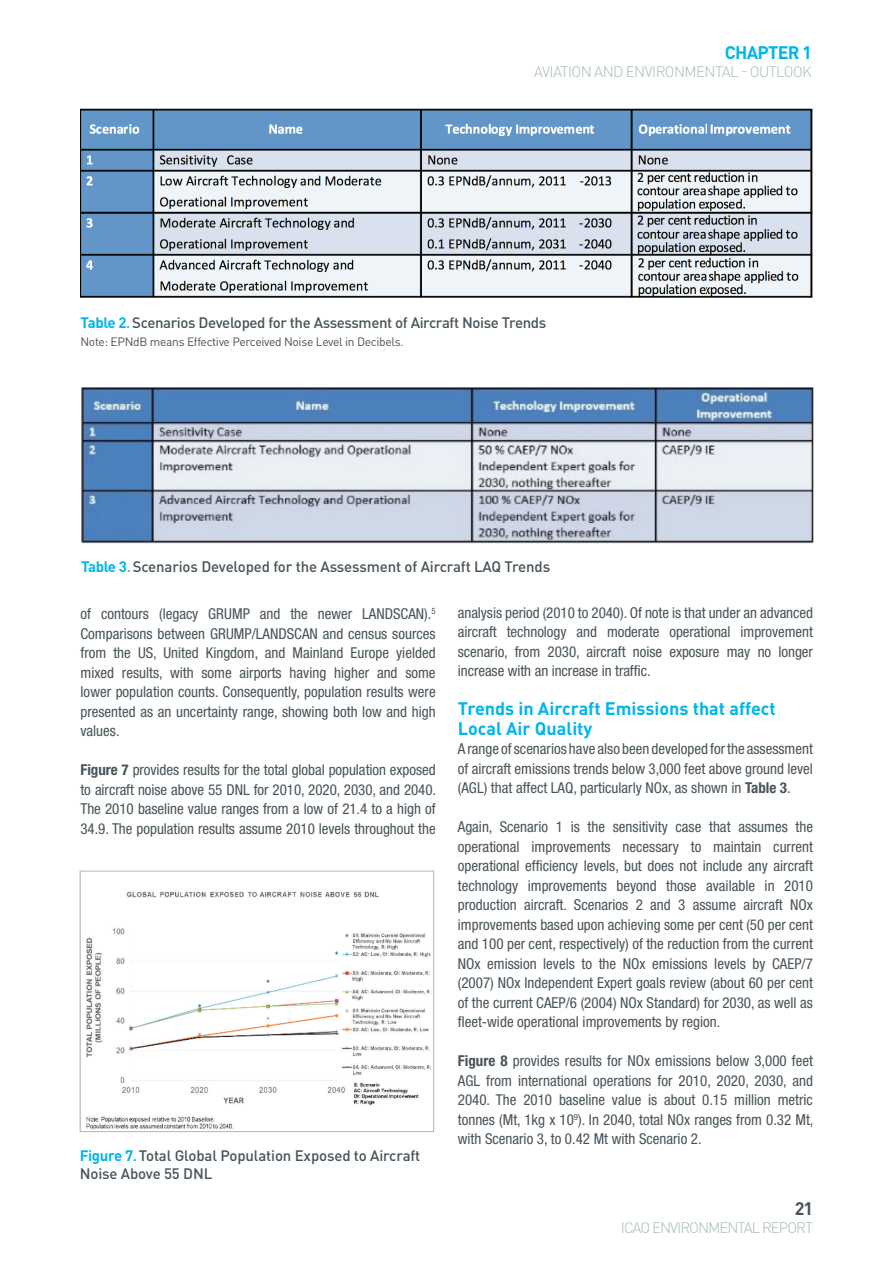
<style>
.page{position:relative;width:893px;height:1263px;background:#fff}
.page>*{position:absolute;margin:0;border:0;box-sizing:border-box;transform-origin:0 0}
.t1{font:700 18px/19.5px "DIN Pro";color:#02b5eb}
.t2{font:700 18px "DIN Pro";letter-spacing:-.04em;color:#02b5eb}
.t3{font:700 18px "DIN Pro";color:#475359}
.t4{font:condensed 15px/19.5px "Helvetica Neue";color:#475359;text-align:justify}
.t5{font:500 15px/18px "DIN Pro";letter-spacing:-.015em;color:#475359}
.t6{font:300 15px "DIN Pro";letter-spacing:-.04em;color:#a8babb}
.t7{font:300 15px "DIN Pro";letter-spacing:-.065em;color:#a8babb}
.t8{font:12px "DIN Pro";letter-spacing:-.025em;color:#475359}
.s1{font-weight:700;color:#02b5eb}
.s2{color:#02b5eb}
.s3{font-weight:700}
</style>
<div class="page">
<img style="left:80px;top:108px;width:732px;height:190px">
<img style="left:86px;top:891px;width:345px;height:239px">
<div style="left:80px;top:871px;width:354px;height:261px;border:1px solid #a8babb"></div>
<img style="left:81px;top:387px;width:732px;height:157px">
<p class="t2" style="left:725px;top:40px;width:89px">CHAPTER 1</p>
<p class="t6" style="left:534px;top:61px;width:279px">AVIATION AND ENVIRONMENTAL - OUTLOOK</p>
<p class="t5" style="left:80px;top:313px;width:467px"><span class="s1">Table 2</span><span class="s2">.</span>Scenarios Developed for the Assessment of Aircraft Noise Trends</p>
<p class="t8" style="left:80px;top:333px;width:325px">Note: EPNdB means Effective Perceived Noise Level in Decibels.</p>
<p class="t5" style="left:81px;top:557px;width:471px"><span class="s1">Table 3</span><span class="s2">.</span>Scenarios Developed for the Assessment of Aircraft LAQ Trends</p>
<p class="t4" style="left:80px;top:604px;width:357px">of contours (legacy GRUMP and the newer LANDSCAN).<sup>5<br></sup>Comparisons between GRUMP/LANDSCAN and census sources from the US, United Kingdom, and Mainland Europe yielded mixed results, with some airports having higher and some lower population counts. Consequently, population results were presented as an uncertainty range, showing both low and high values.</p>
<p class="t4" style="left:80px;top:760px;width:357px"><span class="s3">Figure 7</span> provides results for the total global population exposed to aircraft noise above 55 DNL for 2010, 2020, 2030, and 2040.<br>The 2010 baseline value ranges from a low of 21.4 to a high of 34.9. The population results assume 2010 levels throughout the</p>
<p class="t5" style="left:80px;top:1146px;width:342px"><span class="s1">Figure 7</span><span class="s2">.</span>Total Global Population Exposed to Aircraft<br>Noise Above 55 DNL</p>
<p class="t4" style="left:458px;top:603px;width:357px">analysis period (2010 to 2040). Of note is that under an advanced aircraft technology and moderate operational improvement scenario, from 2030, aircraft noise exposure may no longer increase with an increase in traffic.</p>
<p class="t1" style="left:458px;top:698px;width:320px">Trends in Aircraft Emissions that affect<br>Local Air Quality</p>
<p class="t4" style="left:458px;top:739px;width:357px">A range of scenarios have also been developed for the assessment of aircraft emissions trends below 3,000 feet above ground level (AGL) that affect LAQ, particularly NOx, as shown in <span class="s3">Table 3</span>.</p>
<p class="t4" style="left:458px;top:817px;width:357px">Again, Scenario 1 is the sensitivity case that assumes the operational improvements necessary to maintain current operational efficiency levels, but does not include any aircraft technology improvements beyond those available in 2010 production aircraft. Scenarios 2 and 3 assume aircraft NOx improvements based upon achieving some per cent (50 per cent and 100 per cent, respectively) of the reduction from the current NOx emission levels to the NOx emissions levels by CAEP/7 (2007) NOx Independent Expert goals review (about 60 per cent of the current CAEP/6 (2004) NOx Standard) for 2030, as well as fleet-wide operational improvements by region.</p>
<p class="t4" style="left:458px;top:1051px;width:357px"><span class="s3">Figure 8</span> provides results for NOx emissions below 3,000 feet AGL from international operations for 2010, 2020, 2030, and 2040. The 2010 baseline value is about 0.15 million metric tonnes (Mt, 1kg x 10<sup>9</sup>). In 2040, total NOx ranges from 0.32 Mt, with Scenario 3, to 0.42 Mt with Scenario 2.</p>
<p class="t3" style="left:795px;top:1196px;width:20px">21</p>
<p class="t7" style="left:621px;top:1218px;width:194px">ICAO ENVIRONMENTAL REPORT</p>
</div>
